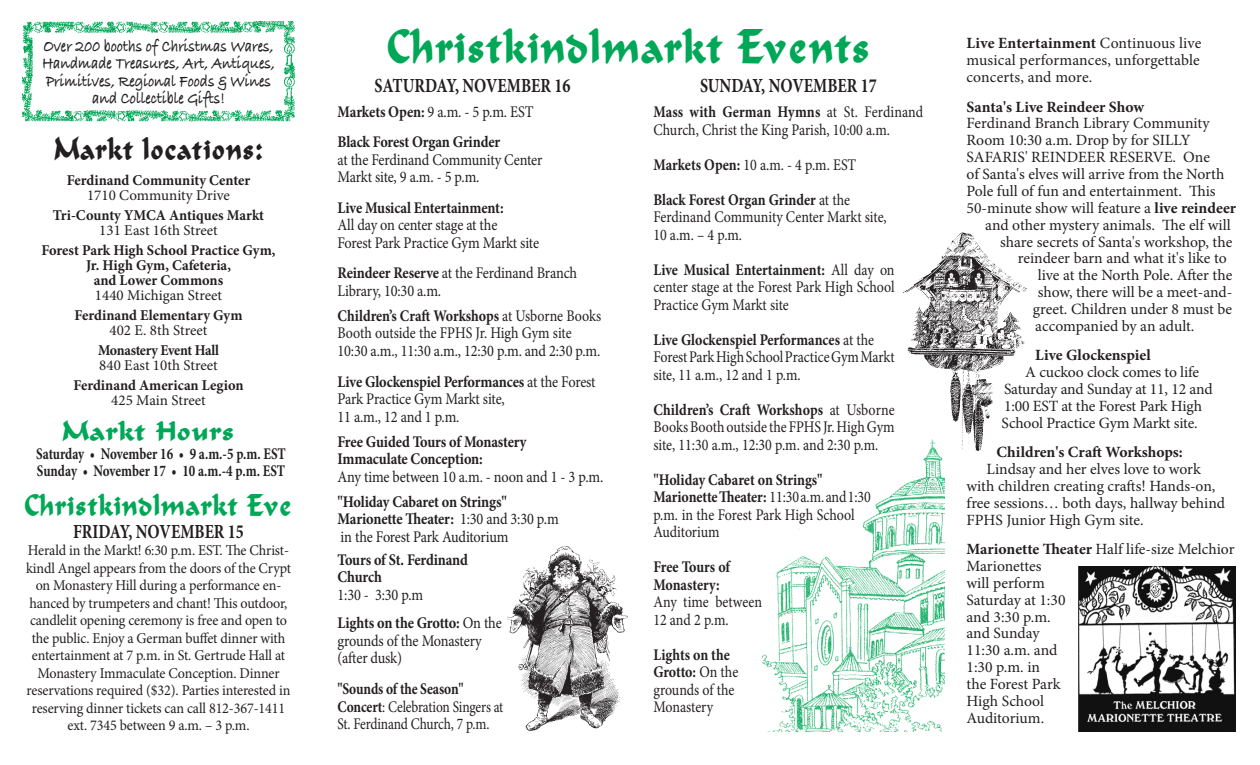
<style>
.page{position:relative;width:1260px;height:765px;background:#fff}
.page>*{position:absolute;margin:0;border:0;box-sizing:border-box;transform-origin:0 0}
.COURT_HEADS{font:700 48px "Flat Brush";color:#00a757;scale:.83 1}
.COURT_HEADS-2{font:700 31.25px "Flat Brush";color:#231f20;scale:.83 1}
.COURT_HEADS-3{font:700 30.5px "Flat Brush";color:#00a757;scale:.83 1}
.t1{font:700 27.5px "Flat Brush";color:#00a757}
.t2{font:700 20px "Minion Pro";color:#231f20;scale:.8 1}
.t3{font:17.5px/17.5px "Bradley Hand ITCTT Bold";color:#231f20;text-align:center;scale:.82 1}
.t4{font:16.25px/17.5px "Minion Pro";letter-spacing:-.01em;color:#231f20;scale:.86 1}
.t5{font:16.25px/17.5px "Minion Pro";letter-spacing:-.01em;color:#231f20;scale:.88 1}
.t6{font:700 16.25px/17.5px "Minion Pro";letter-spacing:-.01em;color:#231f20;scale:.88 1}
.t7{font:700 16.25px/17.5px "Minion Pro";letter-spacing:-.01em;color:#231f20;scale:.86 1}
.t8{font:16.25px/17.5px "Minion Pro";letter-spacing:-.01em;color:#231f20;scale:.83 1}
.t9{font:700 16.25px "Minion Pro";letter-spacing:-.01em;color:#231f20;scale:.8 1}
.t10{font:15.62px/16.9px "Minion Pro";letter-spacing:-.005em;color:#231f20}
.t11{font:700 15.62px "Minion Pro";color:#231f20}
.t12{font:15px/17.5px "Minion Pro";letter-spacing:-.01em;color:#231f20;text-align:center;scale:.94 1}
.Paragraph_Style_3{font:700 15px "Minion Pro";letter-spacing:-.005em;color:#231f20;scale:.96 1}
.t13{font:15px "Minion Pro";letter-spacing:-.01em;color:#231f20}
.Paragraph_Style_3-2{font:700 15px "Minion Pro";letter-spacing:-.025em;color:#231f20;scale:.93 1}
.s1{font-weight:700}
.s2{font-weight:400}
</style>
<div class="page">
<img style="left:22px;top:22px;width:273px;height:99px">
<img style="left:903px;top:233px;width:58px;height:98px">
<img style="left:762px;top:439px;width:183px;height:292px">
<img style="left:507px;top:547px;width:120px;height:184px">
<img style="left:1078px;top:566px;width:157px;height:165px">
<p class="t3" style="left:42px;top:38px;width:285px">Over 200 booths of Christmas Wares,<br>Handmade Treasures, Art, Antiques,<br>Primitives, Regional Foods &amp; Wines and Collectible Gifts!</p>
<p class="COURT_HEADS-2" style="left:53px;top:130px;width:255px">Markt locations:</p>
<p class="Paragraph_Style_3" style="left:67px;top:170px;width:192px">Ferdinand Community Center</p>
<p class="t13" style="left:87px;top:185px;width:144px">1710 Community Drive</p>
<p class="Paragraph_Style_3" style="left:53px;top:205px;width:222px">Tri-County YMCA Antiques Markt</p>
<p class="t13" style="left:99px;top:220px;width:120px">131 East 16th Street</p>
<p class="Paragraph_Style_3" style="left:41px;top:240px;width:245px">Forest Park High School Practice Gym,</p>
<p class="Paragraph_Style_3" style="left:86px;top:255px;width:152px">Jr. High Gym, Cafeteria,</p>
<p class="Paragraph_Style_3" style="left:94px;top:270px;width:136px">and Lower Commons</p>
<p class="t13" style="left:95px;top:285px;width:129px">1440 Michigan Street</p>
<p class="Paragraph_Style_3" style="left:75px;top:305px;width:176px">Ferdinand Elementary Gym</p>
<p class="t13" style="left:110px;top:320px;width:99px">402 E. 8th Street</p>
<p class="Paragraph_Style_3-2" style="left:98px;top:340px;width:131px">Monastery Event Hall</p>
<p class="t13" style="left:99px;top:355px;width:120px">840 East 10th Street</p>
<p class="Paragraph_Style_3" style="left:73px;top:375px;width:179px">Ferdinand American Legion</p>
<p class="t13" style="left:111px;top:390px;width:96px">425 Main Street</p>
<p class="t1" style="left:61px;top:414px;width:176px">Markt Hours</p>
<p class="t9" style="left:36px;top:442px;width:314px">Saturday • November 16 • 9 a.m.-5 p.m. EST</p>
<p class="t9" style="left:37px;top:459px;width:312px">Sunday • November 17 • 10 a.m.-4 p.m. EST</p>
<p class="COURT_HEADS-3" style="left:24px;top:487px;width:326px">Christkindlmarkt Eve</p>
<p class="t2" style="left:73px;top:517px;width:215px">FRIDAY, NOVEMBER 15</p>
<p class="t12" style="left:26px;top:542px;width:283px">Herald in the Markt! 6:30 p.m. EST. The Christ&shy;kindl Angel appears from the doors of the Crypt on Monastery Hill during a performance en&shy;hanced by trumpeters and chant! This outdoor, candlelit opening ceremony is free and open to the public. Enjoy a German buffet dinner with entertainment at 7 p.m. in St. Gertrude Hall at Monastery Immaculate Conception. Dinner reservations required ($32). Parties interested in reserving dinner tickets can call 812-367-1411 ext. 7345 between 9 a.m. – 3 p.m.</p>
<p class="COURT_HEADS" style="left:386px;top:17px;width:586px">Christkindlmarkt Events</p>
<p class="t2" style="left:374px;top:71px;width:247px">SATURDAY, NOVEMBER 16</p>
<p class="t5" style="left:338px;top:103px;width:224px"><span class="s1">Markets Open:</span> 9 a.m. - 5 p.m. EST</p>
<p class="t6" style="left:338px;top:133px;width:186px">Black Forest Organ Grinder</p>
<p class="t5" style="left:338px;top:151px;width:235px">at the Ferdinand Community Center</p>
<p class="t5" style="left:338px;top:168px;width:163px">Markt site, 9 a.m. - 5 p.m.</p>
<p class="t6" style="left:338px;top:199px;width:190px">Live Musical Entertainment:</p>
<p class="t5" style="left:338px;top:216px;width:183px">All day on center stage at the</p>
<p class="t5" style="left:338px;top:234px;width:231px">Forest Park Practice Gym Markt site</p>
<p class="t5" style="left:338px;top:265px;width:274px"><span class="s1">Reindeer Reserve</span> at the Ferdinand Branch<br>Library, 10:30 a.m.</p>
<p class="t4" style="left:338px;top:307px;width:308px"><span class="s1">Children’s Craft Workshops</span> at Usborne Books<br>Booth outside the FPHS Jr. High Gym site</p>
<p class="t5" style="left:338px;top:342px;width:300px">10:30 a.m., 11:30 a.m., 12:30 p.m. and 2:30 p.m.</p>
<p class="t5" style="left:338px;top:373px;width:295px"><span class="s1">Live Glockenspiel Performances</span> at the Forest<br>Park Practice Gym Markt site,</p>
<p class="t5" style="left:338px;top:408px;width:140px">11 a.m., 12 and 1 p.m.</p>
<p class="t6" style="left:338px;top:432px;width:216px">Free Guided Tours of Monastery</p>
<p class="t6" style="left:338px;top:450px;width:167px">Immaculate Conception:</p>
<p class="t5" style="left:338px;top:468px;width:304px">Any time between 10 a.m. - noon and 1 - 3 p.m.</p>
<p class="t6" style="left:338px;top:492px;width:194px">"Holiday Cabaret on Strings"</p>
<p class="t6" style="left:338px;top:510px;width:253px">Marionette Theater: <span class="s2">1:30 and 3:30 p.m</span></p>
<p class="t5" style="left:341px;top:528px;width:192px">in the Forest Park Auditorium</p>
<p class="t6" style="left:338px;top:551px;width:150px">Tours of St. Ferdinand<br>Church</p>
<p class="t5" style="left:338px;top:586px;width:99px">1:30 - 3:30 p.m</p>
<p class="t5" style="left:338px;top:615px;width:188px"><span class="s1">Lights on the Grotto:</span> On the grounds of the Monastery (after dusk)</p>
<p class="t8" style="left:338px;top:680px;width:201px"><span class="s1">"Sounds of the Season"<br>Concert</span>: Celebration Singers at<br>St. Ferdinand Church, 7 p.m.</p>
<p class="t2" style="left:700px;top:72px;width:222px">SUNDAY, NOVEMBER 17</p>
<p class="t4" style="left:653px;top:103px;width:315px"><span class="s1">Mass with German Hymns</span> at St. Ferdinand<br>Church, Christ the King Parish, 10:00 a.m.</p>
<p class="t4" style="left:653px;top:156px;width:237px"><span class="s1">Markets Open:</span> 10 a.m. - 4 p.m. EST</p>
<p class="t7" style="left:653px;top:191px;width:230px">Black Forest Organ Grinder <span class="s2">at the</span></p>
<p class="t4" style="left:653px;top:208px;width:273px">Ferdinand Community Center Markt site,</p>
<p class="t4" style="left:653px;top:226px;width:105px">10 a.m. – 4 p.m.</p>
<p class="t4" style="left:653px;top:261px;width:282px;text-align:justify"><span class="s1">Live Musical Entertainment:</span> All day on center stage at the Forest Park High School Practice Gym Markt site</p>
<p class="t7" style="left:653px;top:331px;width:258px">Live Glockenspiel Performances <span class="s2">at the</span></p>
<p class="t4" style="left:653px;top:348px;width:282px">Forest Park High School Practice Gym Markt site, 11 a.m., 12 and 1 p.m.</p>
<p class="t4" style="left:653px;top:401px;width:282px;text-align:justify"><span class="s1">Children’s Craft Workshops</span> at Usborne Books Booth outside the FPHS Jr. High Gym site, 11:30 a.m., 12:30 p.m. and 2:30 p.m.</p>
<p class="t7" style="left:653px;top:471px;width:198px">"Holiday Cabaret on Strings"</p>
<p class="t4" style="left:653px;top:488px;width:254px"><span class="s1">Marionette Theater:</span> 11:30 a.m. and 1:30 p.m. in the Forest Park High School<br>Auditorium</p>
<p class="t7" style="left:653px;top:558px;width:91px">Free Tours of</p>
<p class="t7" style="left:653px;top:576px;width:79px">Monastery:</p>
<p class="t4" style="left:653px;top:593px;width:128px">Any time between<br>12 and 2 p.m.</p>
<p class="t7" style="left:653px;top:646px;width:100px">Lights on the<br>Grotto: <span class="s2">On the grounds of the</span></p>
<p class="t4" style="left:653px;top:698px;width:71px">Monastery</p>
<p class="t10" style="left:967px;top:35px;width:236px;text-align:justify"><span class="s1">Live Entertainment</span> Continuous live musical performances, unforgettable concerts, and more.</p>
<p class="t11" style="left:967px;top:96px;width:179px">Santa's Live Reindeer Show</p>
<p class="t10" style="left:967px;top:115px;width:244px">Ferdinand Branch Library Community</p>
<p class="t10" style="left:967px;top:132px;width:226px">Room 10:30 a.m. Drop by for SILLY</p>
<p class="t10" style="left:967px;top:149px;width:245px">SAFARIS' REINDEER RESERVE. One</p>
<p class="t10" style="left:967px;top:166px;width:259px">of Santa's elves will arrive from the North</p>
<p class="t10" style="left:967px;top:183px;width:251px">Pole full of fun and entertainment. This</p>
<p class="t10" style="left:967px;top:199px;width:271px">50-minute show will feature a <span class="s1">live reindeer</span></p>
<p class="t10" style="left:985px;top:216px;width:247px">and other mystery animals. The elf will</p>
<p class="t10" style="left:1000px;top:233px;width:234px">share secrets of Santa's workshop, the</p>
<p class="t10" style="left:1018px;top:250px;width:210px">reindeer barn and what it's like to</p>
<p class="t10" style="left:1038px;top:267px;width:196px">live at the North Pole. After the</p>
<p class="t10" style="left:1038px;top:284px;width:196px">show, there will be a meet-and-</p>
<p class="t10" style="left:1033px;top:301px;width:201px">greet. Children under 8 must be</p>
<p class="t10" style="left:1035px;top:318px;width:161px">accompanied by an adult.</p>
<p class="t11" style="left:1035px;top:344px;width:117px">Live Glockenspiel</p>
<p class="t10" style="left:1002px;top:364px;width:213px;text-indent:24px">A cuckoo clock comes to life<br>Saturday and Sunday at 11, 12 and<br>1:00 EST at the Forest Park High<br>School Practice Gym Markt site.</p>
<p class="t11" style="left:997px;top:441px;width:188px">Children's Craft Workshops:</p>
<p class="t10" style="left:967px;top:461px;width:260px;text-indent:20px">Lindsay and her elves love to work with children creating crafts! Hands-on, free sessions… both days, hallway behind FPHS Junior High Gym site.</p>
<p class="t10" style="left:967px;top:541px;width:269px"><span class="s1">Marionette Theater</span> Half life-size Melchior<br>Marionettes<br>will perform<br>Saturday at 1:30<br>and 3:30 p.m.<br>and Sunday<br>11:30 a.m. and<br>1:30 p.m. in<br>the Forest Park<br>High School<br>Auditorium.</p>
</div>
